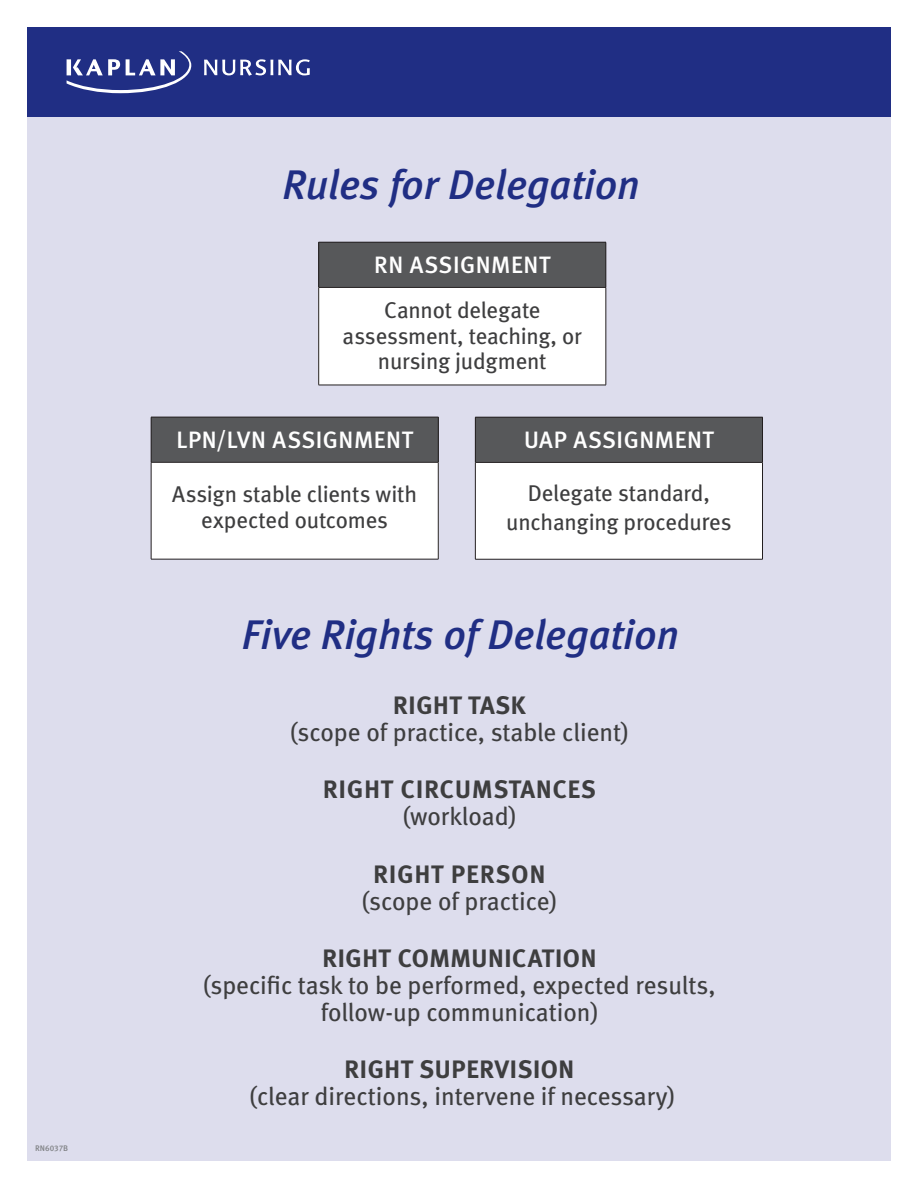
<style>
.page{position:relative;width:918px;height:1188px;background:#fff}
.page>*{position:absolute;margin:0;border:0;box-sizing:border-box;transform-origin:0 0}
.t1{font:italic 500 41.4px "Meta";color:#202e84}
.t2{font:25.2px/27px "Meta";color:#3e3e3f;text-align:center}
.t3{font:25.2px/27px "Meta Bold Caps";letter-spacing:.025em;color:#3e3e3f;text-align:center}
.t4{font:23.7px "Meta Medium LF";letter-spacing:.025em;color:#fff}
.t5{font:22.8px/25.8px "Meta Book LF";letter-spacing:-.01em;color:#3e3e3f;text-align:center}
.t6{font:8.1px "Meta Medium LF Caps";color:#808285}
.s1{font-size:24.3px}
.s2{font-family:"Meta Bold LF"}
.s3{font-family:"Meta"}
.s4{font-family:"Meta Bold Caps"}
.s5{font-weight:700}
</style>
<div class="page">
<div style="left:27px;top:112px;width:864px;height:1049px;background:#dddded"></div>
<div style="left:27px;top:27px;width:864px;height:89px;background:#202e84"></div>
<svg style="left:67px;top:51px;width:124px;height:42px"></svg>
<svg style="left:204px;top:59px;width:106px;height:17px"></svg>
<div style="left:319px;top:242px;width:287px;height:45px;background:#57585a"></div>
<div style="left:319px;top:287px;width:287px;height:98px;background:#fff"></div>
<hr style="left:319px;top:242px;width:287px;height:1px;background:#231f20">
<hr style="left:318px;top:242px;width:1px;height:45px;background:#231f20">
<hr style="left:606px;top:242px;width:1px;height:45px;background:#231f20">
<hr style="left:319px;top:287px;width:287px;height:1px;background:#231f20">
<hr style="left:318px;top:288px;width:1px;height:97px;background:#231f20">
<hr style="left:606px;top:288px;width:1px;height:97px;background:#231f20">
<hr style="left:319px;top:385px;width:287px;height:1px;background:#231f20">
<div style="left:151px;top:417px;width:287px;height:45px;background:#57585a"></div>
<div style="left:151px;top:462px;width:287px;height:97px;background:#fff"></div>
<hr style="left:151px;top:417px;width:287px;height:1px;background:#231f20">
<hr style="left:151px;top:417px;width:1px;height:45px;background:#231f20">
<hr style="left:438px;top:417px;width:1px;height:45px;background:#231f20">
<hr style="left:151px;top:462px;width:287px;height:1px;background:#231f20">
<hr style="left:151px;top:463px;width:1px;height:96px;background:#231f20">
<hr style="left:438px;top:463px;width:1px;height:96px;background:#231f20">
<hr style="left:151px;top:559px;width:287px;height:1px;background:#231f20">
<div style="left:475px;top:417px;width:288px;height:45px;background:#57585a"></div>
<div style="left:475px;top:462px;width:288px;height:97px;background:#fff"></div>
<hr style="left:475px;top:417px;width:288px;height:1px;background:#231f20">
<hr style="left:475px;top:417px;width:1px;height:45px;background:#231f20">
<hr style="left:762px;top:417px;width:1px;height:45px;background:#231f20">
<hr style="left:475px;top:462px;width:288px;height:1px;background:#231f20">
<hr style="left:475px;top:463px;width:1px;height:96px;background:#231f20">
<hr style="left:762px;top:463px;width:1px;height:96px;background:#231f20">
<hr style="left:475px;top:559px;width:288px;height:1px;background:#231f20">
<p class="t6" style="left:35px;top:1144px;width:35px">RN6037B</p>
<p class="t1" style="left:282px;top:160px;width:359px">Rules for Delegation</p>
<p class="t4" style="left:374px;top:251px;width:177px">RN ASSIGNMENT</p>
<p class="t5" style="left:343px;top:297px;width:241px">Cannot delegate assessment, teaching, or nursing judgment</p>
<p class="t4" style="left:176px;top:426px;width:238px">LPN/LVN ASSIGNMENT</p>
<p class="t5" style="left:172px;top:481px;width:246px">Assign stable clients with expected outcomes</p>
<p class="t4" style="left:524px;top:426px;width:191px">UAP ASSIGNMENT</p>
<p class="t5" style="left:506px;top:478px;width:227px;line-height:29.2px">Delegate standard, unchanging procedu<span class="s1">r</span>es</p>
<p class="t1" style="left:242px;top:610px;width:439px">Five Rights of Delegation</p>
<p class="t2" style="left:290px;top:691px;width:340px"><span class="s2">RIGHT TASK<br></span>(scope of practice, stable client)</p>
<p class="t3" style="left:323px;top:776px;width:275px">RIGHT CIRCUMSTANCES <span class="s3">(workload)</span></p>
<p class="t2" style="left:362px;top:860px;width:197px"><span class="s4">RIGHT PERSON </span>(scope of practice)</p>
<p class="t2" style="left:203px;top:944px;width:514px"><span class="s5">RIGHT COMMUNICATION<br></span>(specific task to be performed, expected results, follow-up communication)</p>
<p class="t2" style="left:250px;top:1056px;width:427px"><span class="s5">RIGHT SUPERVISION<br></span>(clear directions, intervene if necessary)</p>
</div>
